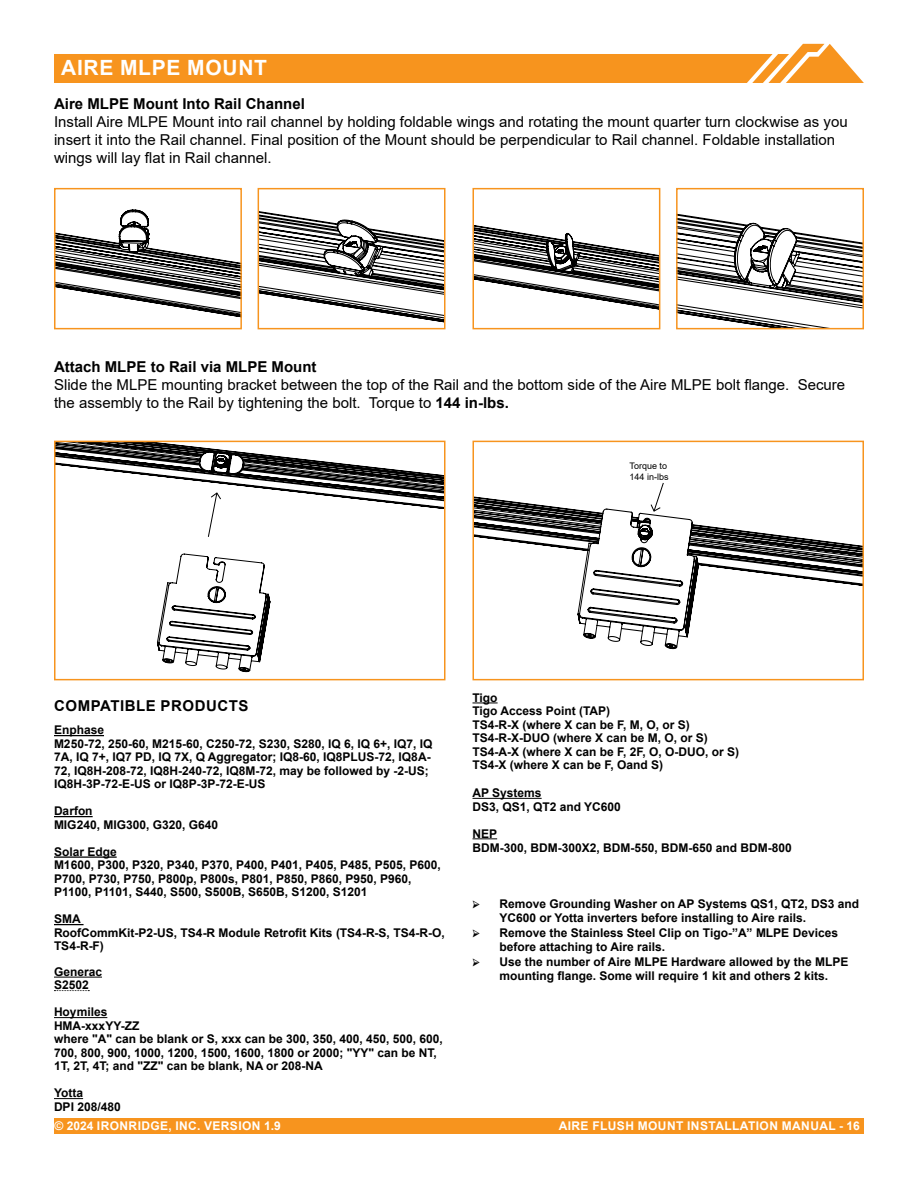
<style>
.page{position:relative;width:918px;height:1188px;background:#fff}
.page>*{position:absolute;margin:0;border:0;box-sizing:border-box;transform-origin:0 0}
.t1{font:700 21px "Arial";letter-spacing:.035em;color:#fff}
.t2{font:15px/18px "Arial";color:#000}
.t3{font:700 15px "Arial";color:#000}
.t4{font:700 15px "Arial";letter-spacing:.035em;color:#000}
.t5{font:700 12px/13.5px "Arial";color:#000}
.t6{font:700 12px "Arial";letter-spacing:.035em;color:#fff}
.t7{font:9px/10.8px "Arial";color:#000}
.s1{font-weight:700}
.s2{font-family:"Minion Pro";font-size:13.5px}
</style>
<div class="page">
<div style="left:472px;top:1118px;width:392px;height:16px;background:#f7941e"></div>
<div style="left:54px;top:1118px;width:441px;height:16px;background:#f7941e"></div>
<svg style="left:54px;top:44px;width:810px;height:39px"></svg>
<svg style="left:472px;top:703px;width:26px;height:1px"></svg>
<hr style="left:472px;top:798px;width:70px;height:1px;background:#000">
<svg style="left:472px;top:838px;width:25px;height:1px"></svg>
<svg style="left:57px;top:209px;width:182px;height:108px"></svg>
<div style="left:54px;top:188px;width:188px;height:141px;border:2px solid #f7941e"></div>
<svg style="left:261px;top:211px;width:182px;height:112px"></svg>
<div style="left:258px;top:188px;width:188px;height:141px;border:2px solid #f7941e"></div>
<svg style="left:475px;top:225px;width:182px;height:85px"></svg>
<div style="left:472px;top:188px;width:188px;height:141px;border:2px solid #f7941e"></div>
<svg style="left:679px;top:214px;width:182px;height:112px"></svg>
<div style="left:676px;top:188px;width:188px;height:141px;border:2px solid #f7941e"></div>
<svg style="left:475px;top:496px;width:386px;height:154px"></svg>
<div style="left:472px;top:441px;width:392px;height:239px;border:2px solid #f7941e"></div>
<svg style="left:650px;top:483px;width:14px;height:29px"></svg>
<svg style="left:57px;top:444px;width:386px;height:229px"></svg>
<div style="left:54px;top:441px;width:392px;height:239px;border:2px solid #f7941e"></div>
<svg style="left:207px;top:492px;width:15px;height:46px"></svg>
<hr style="left:54px;top:735px;width:50px;height:1px;background:#000">
<hr style="left:54px;top:816px;width:39px;height:1px;background:#000">
<hr style="left:54px;top:856px;width:63px;height:2px;background:#000">
<hr style="left:54px;top:924px;width:30px;height:1px;background:#000">
<hr style="left:54px;top:977px;width:48px;height:1px;background:#000">
<svg style="left:54px;top:990px;width:35px;height:1px"></svg>
<hr style="left:54px;top:1017px;width:53px;height:1px;background:#000">
<svg style="left:54px;top:1098px;width:29px;height:1px"></svg>
<h1 class="t1" style="left:61px;top:53px;width:207px">AIRE MLPE MOUNT</h1>
<p class="t3" style="left:54px;top:93px;width:252px">Aire MLPE Mount Into Rail Channel</p>
<p class="t2" style="left:54px;top:113px;width:795px">Install Aire MLPE Mount into rail channel by holding foldable wings and rotating the mount quarter turn clockwise as you insert it into the Rail channel. Final position of the Mount should be perpendicular to Rail channel. Foldable installation wings will lay flat in Rail channel.</p>
<p class="t3" style="left:54px;top:356px;width:264px">Attach MLPE to Rail via MLPE Mount</p>
<p class="t2" style="left:54px;top:376px;width:793px">Slide the MLPE mounting bracket between the top of the Rail and the bottom side of the Aire MLPE bolt flange. Secure the assembly to the Rail by tightening the bolt. Torque to <span class="s1">144 in-lbs.</span></p>
<p class="t7" style="left:630px;top:460px;width:41px">Torque to<br>144 in-lbs</p>
<p class="t4" style="left:54px;top:695px;width:196px">COMPATIBLE PRODUCTS</p>
<p class="t5" style="left:54px;top:724px;width:380px">Enphase<br>M250-72, 250-60, M215-60, C250-72, S230, S280, IQ 6, IQ 6+, IQ7, IQ 7A, IQ 7+, IQ7 PD, IQ 7X, Q Aggregator; IQ8-60, IQ8PLUS-72, IQ8A-72, IQ8H-208-72, IQ8H-240-72, IQ8M-72, may be followed by -2-US; IQ8H-3P-72-E-US or IQ8P-3P-72-E-US</p>
<p class="t5" style="left:54px;top:805px;width:166px">Darfon<br>MIG240, MIG300, G320, G640</p>
<p class="t5" style="left:54px;top:845px;width:388px">Solar Edge<br>M1600, P300, P320, P340, P370, P400, P401, P405, P485, P505, P600, P700, P730, P750, P800p, P800s, P801, P850, P860, P950, P960, P1100, P1101, S440, S500, S500B, S650B, S1200, S1201</p>
<p class="t5" style="left:54px;top:913px;width:392px">SMA<br>RoofCommKit-P2-US, TS4-R Module Retrofit Kits (TS4-R-S, TS4-R-O,<br>TS4-R-F)</p>
<p class="t5" style="left:54px;top:965px;width:50px">Generac<br>S2502</p>
<p class="t5" style="left:54px;top:1006px;width:390px">Hoymiles<br>HMA-xxxYY-ZZ<br>where "A" can be blank or S, xxx can be 300, 350, 400, 450, 500, 600, 700, 800, 900, 1000, 1200, 1500, 1600, 1800 or 2000; "YY" can be NT, 1T, 2T, 4T; and "ZZ" can be blank, NA or 208-NA</p>
<p class="t5" style="left:54px;top:1087px;width:68px">Yotta<br>DPI 208/480</p>
<p class="t5" style="left:472px;top:691px;width:268px">Tigo<br>Tigo Access Point (TAP)<br>TS4-R-X (where X can be F, M, O, or S)<br>TS4-R-X-DUO (where X can be M, O, or S)<br>TS4-A-X (where X can be F, 2F, O, O-DUO, or S)<br>TS4-X (where X can be F, Oand S)</p>
<p class="t5" style="left:472px;top:786px;width:150px">AP Systems<br>DS3, QS1, QT2 and YC600</p>
<p class="t5" style="left:472px;top:826px;width:321px;line-height:14.4px">NEP<br>BDM-300, BDM-300X2, BDM-550, BDM-650 and BDM-800</p>
<p class="t5" style="left:500px;top:897px;width:361px;line-height:14.4px;text-indent:-27px"><span class="s2">➢</span> Remove Grounding Washer on AP Systems QS1, QT2, DS3 and<br>YC600 or Yotta inverters before installing to Aire rails.</p>
<p class="t5" style="left:500px;top:926px;width:340px;line-height:14.4px;text-indent:-27px"><span class="s2">➢</span> Remove the Stainless Steel Clip on Tigo-”A” MLPE Devices before attaching to Aire rails.</p>
<p class="t5" style="left:472px;top:954px;width:377px;line-height:14.4px;text-align:center"><span class="s2">➢</span> Use the number of Aire MLPE Hardware allowed by the MLPE mounting flange. Some will require 1 kit and others 2 kits.</p>
<p class="t6" style="left:55px;top:1117px;width:228px">© 2024 IRONRIDGE, INC. VERSION 1.9</p>
<p class="t6" style="left:559px;top:1117px;width:303px">AIRE FLUSH MOUNT INSTALLATION MANUAL - 16</p>
</div>
